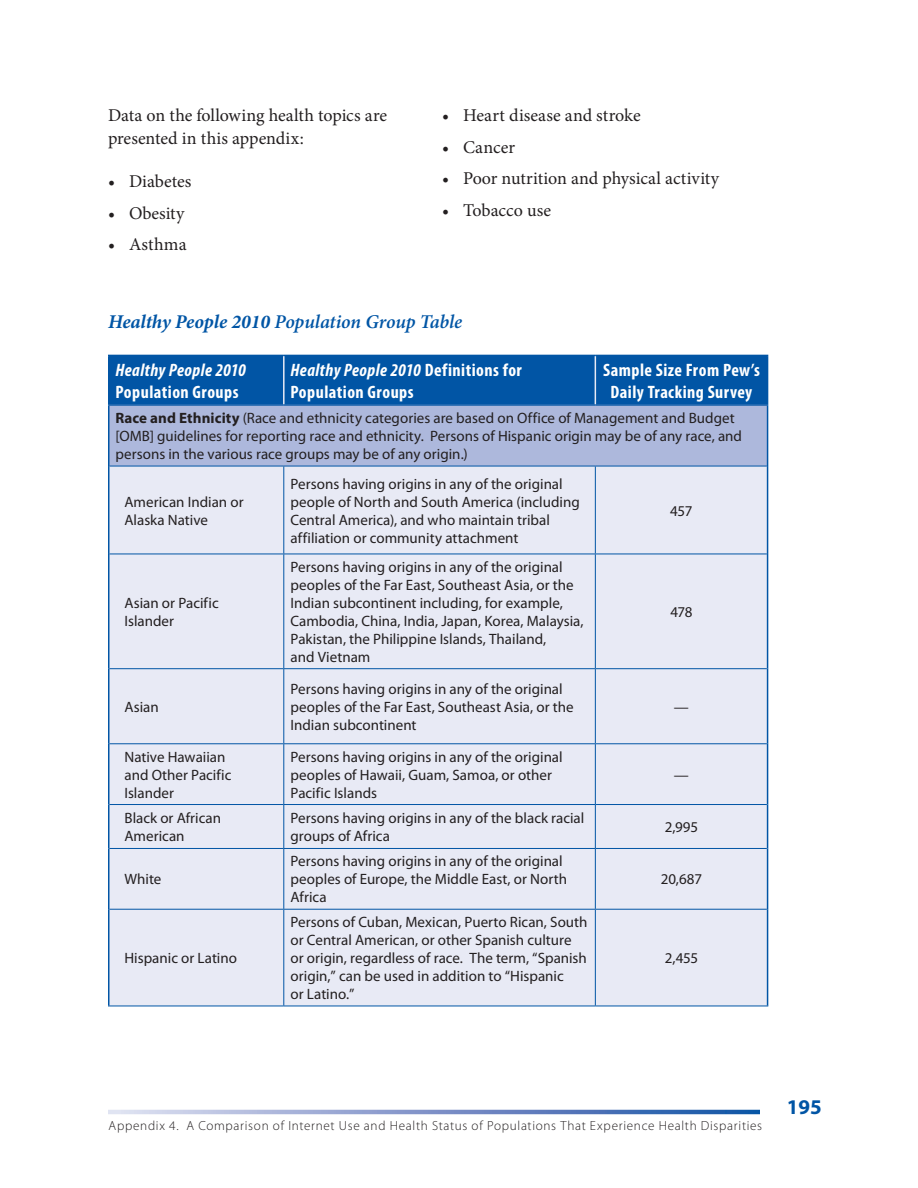
<style>
.page{position:relative;width:918px;height:1188px;background:#fff}
.page>*{position:absolute;margin:0;border:0;box-sizing:border-box;transform-origin:0 0}
.t1{font:700 21px "Myriad Pro";color:#0155a5}
.t2{font:italic 600 19.5px "Minion Pro";letter-spacing:-.005em;color:#0155a5}
.t3{font:18px/22.5px "Minion Pro";color:#231f20}
.t4{font:700 condensed 18px/22.5px "Myriad Pro";letter-spacing:.025em;color:#fff}
.t5{font:italic 700 condensed 18px "Myriad Pro";letter-spacing:.02em;color:#fff}
.t6{font:15px/18px "Myriad Pro";color:#231f20}
.t7{font:300 13.2px "Myriad Pro";letter-spacing:.05em;color:#231f20}
.s1{font-weight:700}
.s2{font-style:italic}
</style>
<div class="page">
<svg style="left:108px;top:1110px;width:652px;height:4px;background:#7b95c9"></svg>
<div style="left:110px;top:356px;width:657px;height:48px;background:#0155a5"></div>
<div style="left:109px;top:405px;width:659px;height:61px;background:#adb8dc"></div>
<div style="left:110px;top:467px;width:657px;height:539px;background:#e8eaf5"></div>
<hr style="left:108px;top:406px;width:2px;height:60px;background:#0155a5">
<hr style="left:767px;top:406px;width:1px;height:60px;background:#0155a5">
<hr style="left:108px;top:466px;width:2px;height:88px;background:#0155a5">
<hr style="left:767px;top:466px;width:1px;height:88px;background:#0155a5">
<hr style="left:108px;top:554px;width:2px;height:115px;background:#0155a5">
<hr style="left:767px;top:554px;width:1px;height:115px;background:#0155a5">
<hr style="left:108px;top:669px;width:2px;height:75px;background:#0155a5">
<hr style="left:767px;top:669px;width:1px;height:75px;background:#0155a5">
<hr style="left:108px;top:744px;width:2px;height:61px;background:#0155a5">
<hr style="left:767px;top:744px;width:1px;height:61px;background:#0155a5">
<hr style="left:108px;top:805px;width:2px;height:43px;background:#0155a5">
<hr style="left:767px;top:805px;width:1px;height:43px;background:#0155a5">
<hr style="left:108px;top:848px;width:2px;height:61px;background:#0155a5">
<hr style="left:767px;top:848px;width:1px;height:61px;background:#0155a5">
<hr style="left:108px;top:909px;width:2px;height:97px;background:#0155a5">
<hr style="left:767px;top:909px;width:1px;height:97px;background:#0155a5">
<hr style="left:110px;top:466px;width:174px;height:1px;background:#0155a5">
<hr style="left:284px;top:466px;width:311px;height:1px;background:#0155a5">
<hr style="left:283px;top:466px;width:1px;height:88px;background:#0155a5">
<hr style="left:595px;top:466px;width:172px;height:1px;background:#0155a5">
<hr style="left:595px;top:466px;width:1px;height:88px;background:#0155a5">
<hr style="left:110px;top:554px;width:174px;height:1px;background:#0155a5">
<hr style="left:284px;top:554px;width:311px;height:1px;background:#0155a5">
<hr style="left:283px;top:554px;width:1px;height:114px;background:#0155a5">
<hr style="left:595px;top:554px;width:172px;height:1px;background:#0155a5">
<hr style="left:595px;top:554px;width:1px;height:114px;background:#0155a5">
<hr style="left:110px;top:668px;width:174px;height:1px;background:#0155a5">
<hr style="left:284px;top:668px;width:311px;height:1px;background:#0155a5">
<hr style="left:283px;top:669px;width:1px;height:74px;background:#0155a5">
<hr style="left:595px;top:668px;width:172px;height:1px;background:#0155a5">
<hr style="left:595px;top:669px;width:1px;height:74px;background:#0155a5">
<hr style="left:110px;top:743px;width:174px;height:1px;background:#0155a5">
<hr style="left:284px;top:743px;width:311px;height:1px;background:#0155a5">
<hr style="left:283px;top:744px;width:1px;height:60px;background:#0155a5">
<hr style="left:595px;top:743px;width:172px;height:1px;background:#0155a5">
<hr style="left:595px;top:744px;width:1px;height:60px;background:#0155a5">
<hr style="left:110px;top:804px;width:174px;height:1px;background:#0155a5">
<hr style="left:284px;top:804px;width:311px;height:1px;background:#0155a5">
<hr style="left:283px;top:805px;width:1px;height:43px;background:#0155a5">
<hr style="left:595px;top:804px;width:172px;height:1px;background:#0155a5">
<hr style="left:595px;top:805px;width:1px;height:43px;background:#0155a5">
<hr style="left:110px;top:848px;width:174px;height:1px;background:#0155a5">
<hr style="left:284px;top:848px;width:311px;height:1px;background:#0155a5">
<hr style="left:283px;top:849px;width:1px;height:60px;background:#0155a5">
<hr style="left:595px;top:848px;width:172px;height:1px;background:#0155a5">
<hr style="left:595px;top:849px;width:1px;height:60px;background:#0155a5">
<hr style="left:110px;top:909px;width:174px;height:1px;background:#0155a5">
<hr style="left:284px;top:909px;width:311px;height:1px;background:#0155a5">
<hr style="left:283px;top:910px;width:1px;height:96px;background:#0155a5">
<hr style="left:595px;top:909px;width:172px;height:1px;background:#0155a5">
<hr style="left:595px;top:910px;width:1px;height:96px;background:#0155a5">
<hr style="left:108px;top:1006px;width:176px;height:1px;background:#0155a5">
<hr style="left:284px;top:1006px;width:311px;height:1px;background:#0155a5">
<hr style="left:595px;top:1006px;width:173px;height:1px;background:#0155a5">
<hr style="left:108px;top:355px;width:176px;height:1px;background:#0155a5">
<hr style="left:108px;top:356px;width:2px;height:48px;background:#0155a5">
<hr style="left:284px;top:355px;width:311px;height:1px;background:#0155a5">
<hr style="left:595px;top:355px;width:173px;height:1px;background:#0155a5">
<hr style="left:767px;top:356px;width:1px;height:48px;background:#0155a5">
<hr style="left:108px;top:404px;width:176px;height:2px;background:#0155a5">
<hr style="left:284px;top:404px;width:311px;height:2px;background:#0155a5">
<hr style="left:595px;top:404px;width:173px;height:2px;background:#0155a5">
<hr style="left:283px;top:356px;width:2px;height:48px;background:#e8eaf5">
<hr style="left:595px;top:356px;width:1px;height:48px;background:#e8eaf5">
<p class="t3" style="left:108px;top:104px;width:281px">Data on the following health topics are presented in this appendix:</p>
<p class="t3" style="left:108px;top:170px;width:85px">• Diabetes</p>
<p class="t3" style="left:108px;top:202px;width:78px">• Obesity</p>
<p class="t3" style="left:108px;top:233px;width:80px">• Asthma</p>
<p class="t3" style="left:442px;top:104px;width:200px">• Heart disease and stroke</p>
<p class="t3" style="left:442px;top:136px;width:74px">• Cancer</p>
<p class="t3" style="left:442px;top:167px;width:279px">• Poor nutrition and physical activity</p>
<p class="t3" style="left:442px;top:199px;width:111px">• Tobacco use</p>
<h2 class="t2" style="left:108px;top:310px;width:356px"><span class="s1">Healthy People 2010</span> Population Group Table</h2>
<p class="t5" style="left:116px;top:358px;width:132px">Healthy People 2010</p>
<p class="t4" style="left:116px;top:381px;width:125px">Population Groups</p>
<p class="t4" style="left:291px;top:358px;width:233px"><span class="s2">Healthy People 2010</span> Definitions for<br>Population Groups</p>
<p class="t4" style="left:603px;top:358px;width:158px;text-align:center">Sample Size From Pew’s<br>Daily Tracking Survey</p>
<p class="t6" style="left:116px;top:409px;width:628px"><span class="s1">Race and Ethnicity</span> (Race and ethnicity categories are based on Office of Management and Budget [OMB] guidelines for reporting race and ethnicity. Persons of Hispanic origin may be of any race, and persons in the various race groups may be of any origin.)</p>
<p class="t6" style="left:124px;top:492px;width:121px">American Indian or<br>Alaska Native</p>
<p class="t6" style="left:291px;top:474px;width:291px">Persons having origins in any of the original people of North and South America (including Central America), and who maintain tribal affiliation or community attachment</p>
<p class="t6" style="left:670px;top:501px;width:24px">457</p>
<p class="t6" style="left:124px;top:594px;width:96px">Asian or Pacific<br>Islander</p>
<p class="t6" style="left:124px;top:698px;width:36px">Asian</p>
<p class="t6" style="left:291px;top:558px;width:295px">Persons having origins in any of the original peoples of the Far East, Southeast Asia, or the Indian subcontinent including, for example, Cambodia, China, India, Japan, Korea, Malaysia, Pakistan, the Philippine Islands, Thailand,<br>and Vietnam</p>
<p class="t6" style="left:291px;top:680px;width:285px">Persons having origins in any of the original peoples of the Far East, Southeast Asia, or the<br>Indian subcontinent</p>
<p class="t6" style="left:124px;top:748px;width:109px">Native Hawaiian and Other Pacific<br>Islander</p>
<p class="t6" style="left:291px;top:748px;width:274px">Persons having origins in any of the original peoples of Hawaii, Guam, Samoa, or other<br>Pacific Islands</p>
<p class="t6" style="left:670px;top:603px;width:24px">478</p>
<p class="t6" style="left:674px;top:698px;width:16px">—</p>
<p class="t6" style="left:674px;top:766px;width:16px">—</p>
<p class="t6" style="left:124px;top:809px;width:98px">Black or African<br>American</p>
<p class="t6" style="left:291px;top:809px;width:295px">Persons having origins in any of the black racial groups of Africa</p>
<p class="t6" style="left:665px;top:818px;width:35px">2,995</p>
<p class="t6" style="left:124px;top:870px;width:38px">White</p>
<p class="t6" style="left:291px;top:852px;width:278px">Persons having origins in any of the original peoples of Europe, the Middle East, or North<br>Africa</p>
<p class="t6" style="left:661px;top:870px;width:43px">20,687</p>
<p class="t6" style="left:124px;top:949px;width:114px">Hispanic or Latino</p>
<p class="t6" style="left:291px;top:913px;width:298px">Persons of Cuban, Mexican, Puerto Rican, South or Central American, or other Spanish culture or origin, regardless of race. The term, “Spanish origin,” can be used in addition to “Hispanic<br>or Latino.”</p>
<p class="t6" style="left:665px;top:949px;width:35px">2,455</p>
<p class="t7" style="left:109px;top:1117px;width:655px">Appendix 4. A Comparison of Internet Use and Health Status of Populations That Experience Health Disparities</p>
<h1 class="t1" style="left:787px;top:1094px;width:36px">195</h1>
</div>
